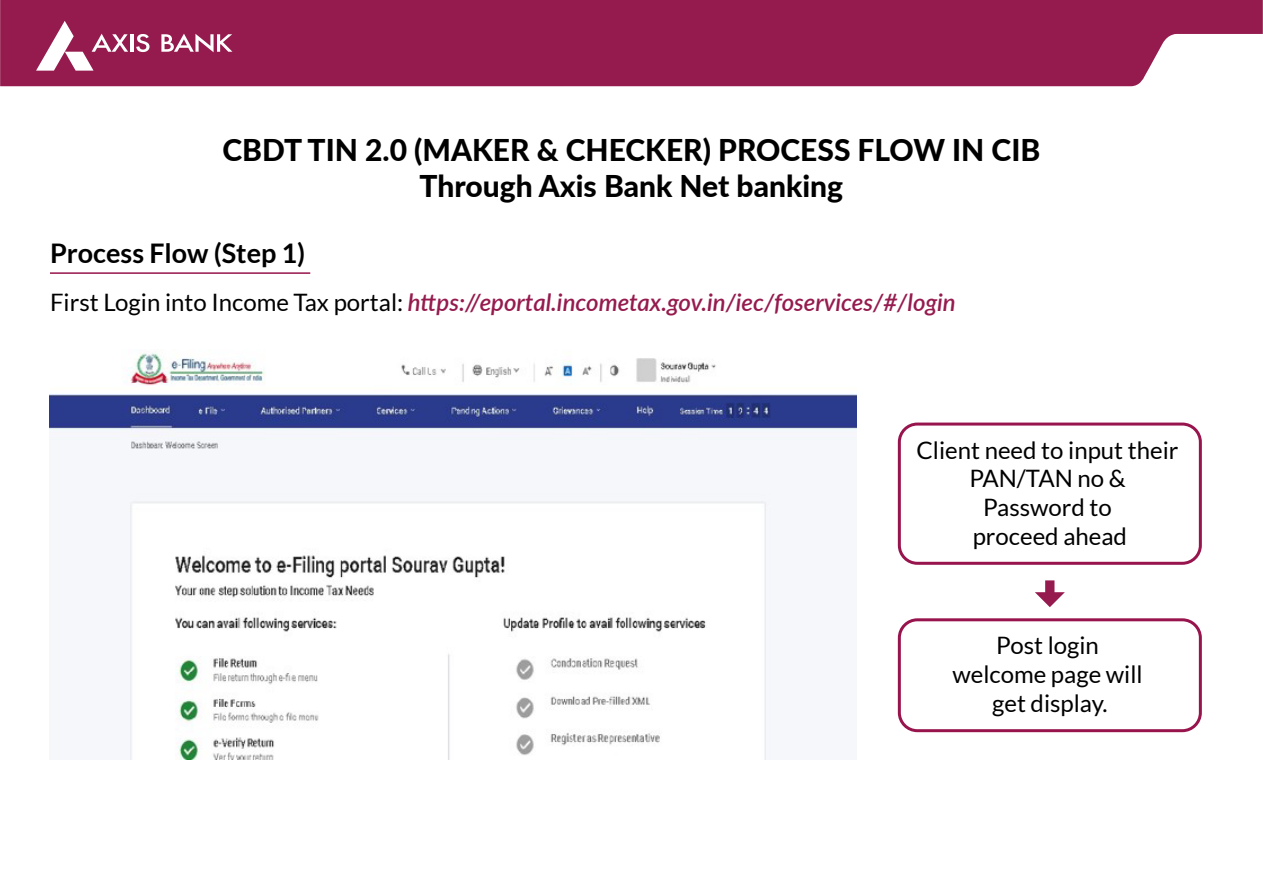
<style>
.page{position:relative;width:1263px;height:893px;background:#fff}
.page>*{position:absolute;margin:0;border:0;box-sizing:border-box;transform-origin:0 0}
.t1{font:800 30px/36px "Lato";color:#000;text-align:center}
.t2{font:700 27px "Lato";color:#000}
.t3{font:24px/28.8px "Lato";color:#000;text-align:center}
.t4{font:italic 600 24px "Lato";color:#951b4e}
.s1{font-weight:400;font-style:normal;color:#000}
</style>
<div class="page">
<div style="left:0;top:0;width:1263px;height:86px;background:#951b4e"></div>
<svg style="left:36px;top:21px;width:92px;height:50px"></svg>
<hr style="left:131px;top:34px;width:3px;height:18px;background:#fff">
<svg style="left:136px;top:34px;width:14px;height:18px"></svg>
<svg style="left:161px;top:34px;width:71px;height:18px"></svg>
<div style="left:898px;top:423px;width:304px;height:142px;border:3px solid #97144d;border-radius:18px"></div>
<div style="left:898px;top:618px;width:304px;height:114px;border:3px solid #97144d;border-radius:18px"></div>
<svg style="left:1035px;top:580px;width:30px;height:27px"></svg>
<hr style="left:50px;top:272px;width:260px;height:2px;background:#97144d">
<img style="left:50px;top:351px;width:807px;height:408px">
<p class="t1" style="left:222px;top:131px;width:819px">CBDT TIN 2.0 (MAKER &amp; CHECKER) PROCESS FLOW IN CIB<br>Through Axis Bank Net banking</p>
<p class="t2" style="left:50px;top:238px;width:257px">Process Flow (Step 1)</p>
<p class="t4" style="left:50px;top:284px;width:907px"><span class="s1">First Login into Income Tax portal:</span> https://eportal.incometax.gov.in/iec/foservices/#/login</p>
<p class="t3" style="left:916px;top:435px;width:264px">Client need to input their<br>PAN/TAN no &amp;<br>Password to<br>proceed ahead</p>
<p class="t3" style="left:952px;top:631px;width:192px">Post login welcome page will get display.</p>
</div>
